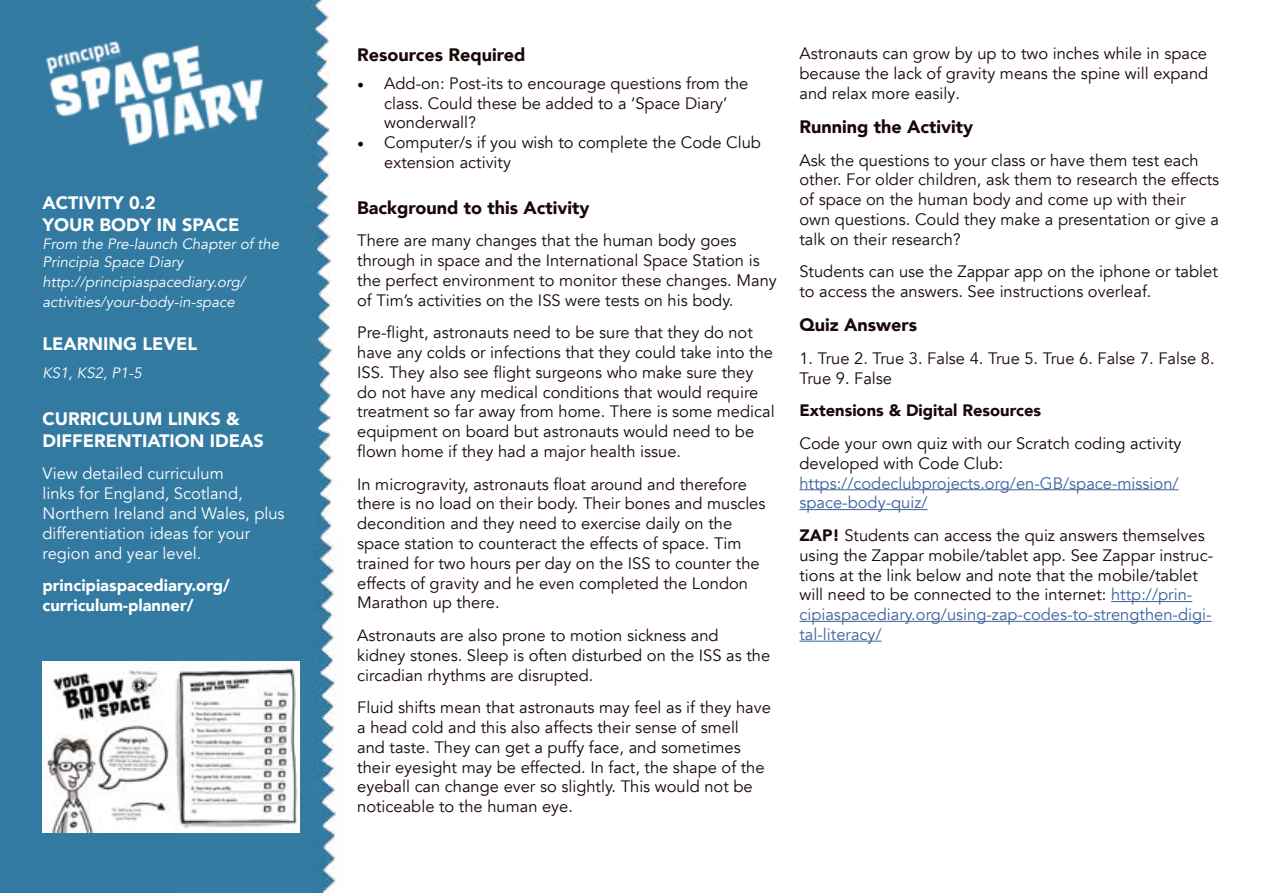
<style>
.page{position:relative;width:1263px;height:893px;background:#fff}
.page>*{position:absolute;margin:0;border:0;box-sizing:border-box;transform-origin:0 0}
.t1{font:900 18px/21.6px "Avenir";color:#fff}
.t2{font:900 18px "Avenir";color:#190807}
.t3{font:16.5px/19.8px "Avenir";color:#190807}
.t4{font:16.5px/19.8px "Avenir";color:#fff}
.t5{font:16.5px/19.8px "Avenir";color:#3b629b}
.t6{font:900 16.5px/19.8px "Avenir";color:#fff}
.t7{font:900 16.5px "Avenir";color:#190807}
.t8{font:italic 15px/18px "Avenir";color:#fff}
.s1{font-family:"Minion Pro";font-size:18px;color:#000}
.s2{font-weight:900}
.s3{color:#3b629b}
</style>
<div class="page">
<div style="left:0;top:0;width:183px;height:893px;background:#327aa1"></div>
<img style="left:183px;top:0;width:150px;height:539px">
<img style="left:175px;top:539px;width:166px;height:354px">
<hr style="left:799px;top:489px;width:380px;height:1px;background:#3b629b">
<hr style="left:799px;top:509px;width:128px;height:1px;background:#3b629b">
<hr style="left:1111px;top:601px;width:81px;height:1px;background:#3b629b">
<hr style="left:799px;top:621px;width:412px;height:1px;background:#3b629b">
<hr style="left:799px;top:641px;width:82px;height:1px;background:#3b629b">
<img style="left:46px;top:35px;width:221px;height:113px">
<img style="left:43px;top:662px;width:256px;height:171px">
<p class="t1" style="left:43px;top:192px;width:198px">ACTIVITY 0.2<br>YOUR BODY IN SPACE</p>
<p class="t8" style="left:43px;top:235px;width:238px">From the Pre-launch Chapter of the<br>Principia Space Diary</p>
<p class="t8" style="left:43px;top:272px;width:204px;line-height:19.8px">http://principiaspacediary.org/ activities/your-body-in-space</p>
<p class="t1" style="left:43px;top:332px;width:156px">LEARNING LEVEL</p>
<p class="t8" style="left:43px;top:364px;width:101px">KS1, KS2, P1-5</p>
<p class="t1" style="left:43px;top:408px;width:223px">CURRICULUM LINKS &amp;<br>DIFFERENTIATION IDEAS</p>
<p class="t4" style="left:43px;top:464px;width:244px">View detailed curriculum<br>links for England, Scotland,<br>Northern Ireland and Wales, plus differentiation ideas for your region and year level.</p>
<p class="t6" style="left:43px;top:575px;width:189px">principiaspacediary.org/ curriculum-planner/</p>
<p class="t2" style="left:357px;top:39px;width:170px">Resources Required</p>
<p class="t3" style="left:384px;top:74px;width:366px;text-indent:-27px"><span class="s1">•</span> Add-on: Post-its to encourage questions from the class. Could these be added to a ‘Space Diary’ wonderwall?</p>
<p class="t3" style="left:384px;top:133px;width:378px;text-indent:-27px"><span class="s1">•</span> Computer/s if you wish to complete the Code Club extension activity</p>
<p class="t2" style="left:357px;top:192px;width:234px">Background to this Activity</p>
<p class="t3" style="left:357px;top:231px;width:421px">There are many changes that the human body goes through in space and the International Space Station is the perfect environment to monitor these changes. Many of Tim’s activities on the ISS were tests on his body.</p>
<p class="t3" style="left:357px;top:323px;width:419px">Pre-flight, astronauts need to be sure that they do not have any colds or infections that they could take into the ISS. They also see flight surgeons who make sure they do not have any medical conditions that would require treatment so far away from home. There is some medical equipment on board but astronauts would need to be flown home if they had a major health issue.</p>
<p class="t3" style="left:357px;top:474px;width:410px">In microgravity, astronauts float around and therefore there is no load on their body. Their bones and muscles decondition and they need to exercise daily on the space station to counteract the effects of space. Tim trained for two hours per day on the ISS to counter the effects of gravity and he even completed the London Marathon up there.</p>
<p class="t3" style="left:357px;top:626px;width:414px">Astronauts are also prone to motion sickness and kidney stones. Sleep is often disturbed on the ISS as the circadian rhythms are disrupted.</p>
<p class="t3" style="left:357px;top:698px;width:415px">Fluid shifts mean that astronauts may feel as if they have a head cold and this also affects their sense of smell<br>and taste. They can get a puffy face, and sometimes their eyesight may be effected. In fact, the shape of the eyeball can change ever so slightly. This would not be noticeable to the human eye.</p>
<p class="t3" style="left:799px;top:44px;width:410px;text-align:justify">Astronauts can grow by up to two inches while in space because the lack of gravity means the spine will expand and relax more easily.</p>
<p class="t2" style="left:799px;top:111px;width:175px">Running the Activity</p>
<p class="t3" style="left:799px;top:150px;width:421px">Ask the questions to your class or have them test each other. For older children, ask them to research the effects of space on the human body and come up with their own questions. Could they make a presentation or give a talk on their research?</p>
<p class="t3" style="left:799px;top:262px;width:420px">Students can use the Zappar app on the iphone or tablet to access the answers. See instructions overleaf.</p>
<p class="t2" style="left:799px;top:310px;width:119px">Quiz Answers</p>
<p class="t3" style="left:799px;top:349px;width:417px">1. True 2. True 3. False 4. True 5. True 6. False 7. False 8.<br>True 9. False</p>
<p class="t7" style="left:799px;top:396px;width:243px">Extensions &amp; Digital Resources</p>
<p class="t3" style="left:799px;top:434px;width:383px">Code your own quiz with our Scratch coding activity developed with Code Club:</p>
<p class="t5" style="left:799px;top:473px;width:381px">https://codeclubprojects.org/en-GB/space-mission/ space-body-quiz/</p>
<p class="t3" style="left:799px;top:526px;width:415px"><span class="s2">ZAP!</span> Students can access the quiz answers themselves using the Zappar mobile/tablet app. See Zappar instruc&shy;tions at the link below and note that the mobile/tablet will need to be connected to the internet: <span class="s3">http://prin&shy;cipiaspacediary.org/using-zap-codes-to-strengthen-digi&shy;tal-literacy/</span></p>
</div>
